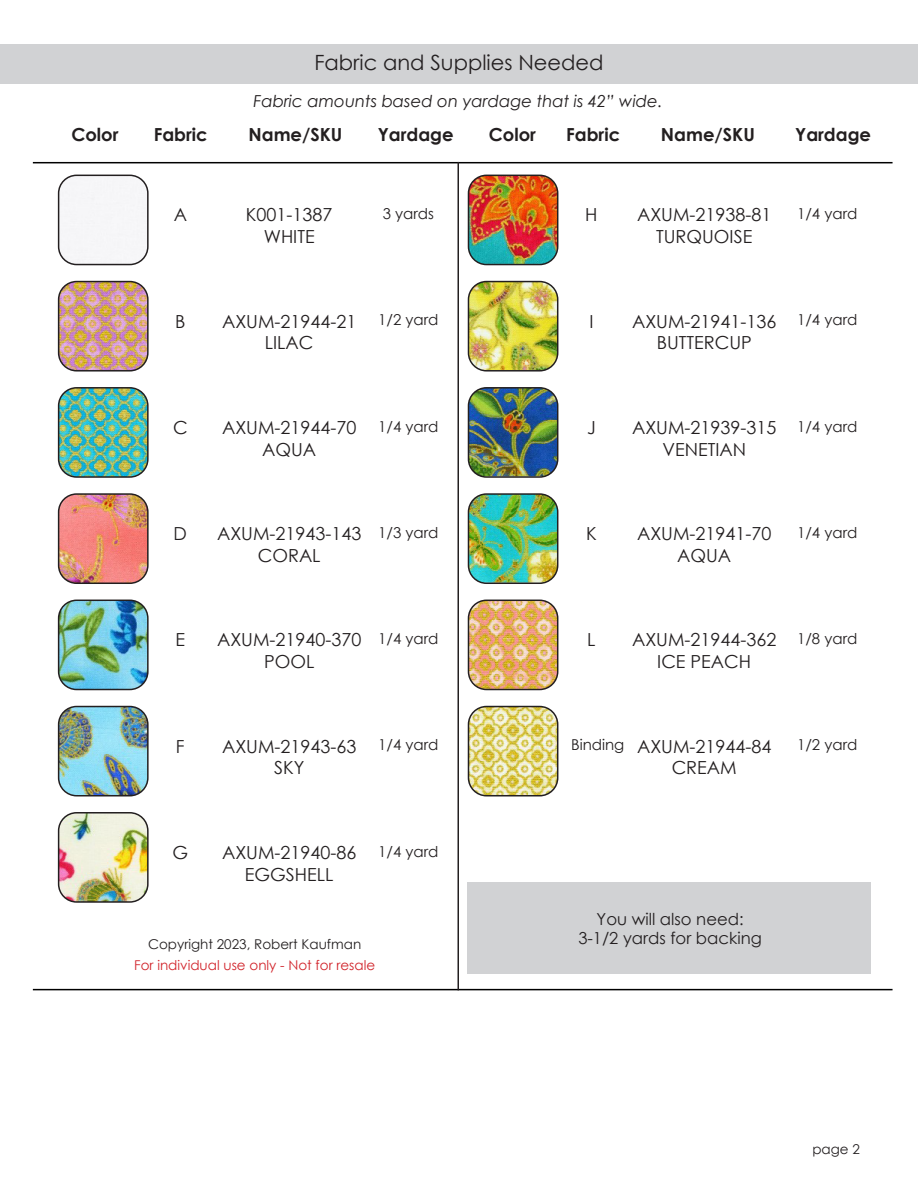
<style>
.page{position:relative;width:918px;height:1188px;background:#fff}
.page>*{position:absolute;margin:0;border:0;box-sizing:border-box;transform-origin:0 0}
.t1{font:21px "Century Gothic";color:#231f20}
.Fabric_SKU_Box{font:18px/21.6px "Century Gothic";color:#231f20;text-align:center}
.t2{font:700 18px "Century Gothic";color:#231f20}
.t3{font:italic 16.5px "Century Gothic";color:#231f20}
.Bonus_Supplies_Box{font:16.5px "Century Gothic";color:#231f20}
.Yardage_Box{font:15px "Century Gothic";color:#231f20}
.Fabric_Copyright_Box{font:13.5px "Century Gothic";color:#d1232a}
.Fabric_Copyright_Box-2{font:13.5px "Century Gothic";color:#231f20}
</style>
<div class="page">
<div style="left:0;top:44px;width:918px;height:40px;background:#d1d2d4"></div>
<img style="left:468px;top:175px;width:90px;height:89px">
<div style="left:468px;top:175px;width:90px;height:90px;border:2px solid #231f20;border-radius:18px"></div>
<img style="left:468px;top:282px;width:90px;height:87px">
<div style="left:468px;top:281px;width:90px;height:91px;border:2px solid #231f20;border-radius:18px"></div>
<img style="left:468px;top:388px;width:90px;height:88px">
<div style="left:468px;top:387px;width:90px;height:91px;border:2px solid #231f20;border-radius:18px"></div>
<img style="left:468px;top:496px;width:90px;height:87px">
<div style="left:468px;top:493px;width:90px;height:91px;border:2px solid #231f20;border-radius:18px"></div>
<img style="left:468px;top:600px;width:90px;height:89px">
<div style="left:468px;top:600px;width:90px;height:90px;border:2px solid #231f20;border-radius:18px"></div>
<img style="left:468px;top:707px;width:90px;height:88px">
<div style="left:468px;top:706px;width:90px;height:90px;border:2px solid #231f20;border-radius:18px"></div>
<hr style="left:33px;top:162px;width:860px;height:1px;background:#000">
<hr style="left:33px;top:989px;width:860px;height:1px;background:#000">
<hr style="left:458px;top:162px;width:1px;height:828px;background:#231f20">
<div style="left:59px;top:175px;width:87px;height:90px;background:#f6f6f8"></div>
<div style="left:58px;top:175px;width:91px;height:90px;border:2px solid #231f20;border-radius:18px"></div>
<img style="left:59px;top:282px;width:87px;height:87px">
<div style="left:58px;top:281px;width:91px;height:91px;border:2px solid #231f20;border-radius:18px"></div>
<img style="left:59px;top:388px;width:87px;height:87px">
<div style="left:58px;top:387px;width:91px;height:91px;border:2px solid #231f20;border-radius:18px"></div>
<img style="left:59px;top:496px;width:87px;height:87px">
<div style="left:58px;top:493px;width:91px;height:91px;border:2px solid #231f20;border-radius:18px"></div>
<img style="left:59px;top:600px;width:87px;height:90px">
<div style="left:58px;top:600px;width:91px;height:90px;border:2px solid #231f20;border-radius:18px"></div>
<img style="left:59px;top:707px;width:87px;height:89px">
<div style="left:58px;top:706px;width:91px;height:90px;border:2px solid #231f20;border-radius:18px"></div>
<img style="left:59px;top:813px;width:87px;height:87px">
<div style="left:58px;top:812px;width:91px;height:91px;border:2px solid #231f20;border-radius:18px"></div>
<div style="left:467px;top:883px;width:404px;height:91px;background:#d1d2d4"></div>
<p class="t1" style="left:314px;top:47px;width:291px">Fabric and Supplies Needed</p>
<p class="t3" style="left:253px;top:90px;width:411px">Fabric amounts based on yardage that is 42” wide.</p>
<p class="t2" style="left:71px;top:121px;width:49px">Color</p>
<p class="t2" style="left:154px;top:121px;width:56px">Fabric</p>
<p class="t2" style="left:248px;top:121px;width:95px">Name/SKU</p>
<p class="t2" style="left:378px;top:121px;width:77px">Yardage</p>
<p class="t2" style="left:489px;top:121px;width:49px">Color</p>
<p class="t2" style="left:566px;top:121px;width:55px">Fabric</p>
<p class="t2" style="left:661px;top:121px;width:95px">Name/SKU</p>
<p class="t2" style="left:795px;top:121px;width:77px">Yardage</p>
<p class="Fabric_SKU_Box" style="left:174px;top:204px;width:15px">A</p>
<p class="Fabric_SKU_Box" style="left:246px;top:204px;width:88px">K001-1387</p>
<p class="Fabric_SKU_Box" style="left:264px;top:225px;width:52px">WHITE</p>
<p class="Yardage_Box" style="left:383px;top:203px;width:53px">3 yards</p>
<p class="Fabric_SKU_Box" style="left:585px;top:204px;width:14px">H</p>
<p class="Fabric_SKU_Box" style="left:637px;top:204px;width:136px">AXUM-21938-81</p>
<p class="Fabric_SKU_Box" style="left:656px;top:225px;width:98px">TURQUOISE</p>
<p class="Yardage_Box" style="left:797px;top:203px;width:62px">1/4 yard</p>
<p class="Fabric_SKU_Box" style="left:175px;top:310px;width:12px">B</p>
<p class="Fabric_SKU_Box" style="left:222px;top:310px;width:136px">AXUM-21944-21</p>
<p class="Fabric_SKU_Box" style="left:265px;top:332px;width:50px">LILAC</p>
<p class="Yardage_Box" style="left:378px;top:310px;width:62px">1/2 yard</p>
<p class="Fabric_SKU_Box" style="left:589px;top:310px;width:6px">I</p>
<p class="Fabric_SKU_Box" style="left:632px;top:310px;width:146px">AXUM-21941-136</p>
<p class="Fabric_SKU_Box" style="left:657px;top:332px;width:97px">BUTTERCUP</p>
<p class="Yardage_Box" style="left:797px;top:310px;width:62px">1/4 yard</p>
<p class="Fabric_SKU_Box" style="left:173px;top:416px;width:16px">C</p>
<p class="Fabric_SKU_Box" style="left:222px;top:416px;width:136px">AXUM-21944-70</p>
<p class="Fabric_SKU_Box" style="left:262px;top:438px;width:56px">AQUA</p>
<p class="Yardage_Box" style="left:378px;top:416px;width:62px">1/4 yard</p>
<p class="Fabric_SKU_Box" style="left:587px;top:416px;width:10px">J</p>
<p class="Fabric_SKU_Box" style="left:632px;top:416px;width:146px">AXUM-21939-315</p>
<p class="Fabric_SKU_Box" style="left:662px;top:438px;width:85px">VENETIAN</p>
<p class="Yardage_Box" style="left:797px;top:416px;width:62px">1/4 yard</p>
<p class="Fabric_SKU_Box" style="left:174px;top:523px;width:15px">D</p>
<p class="Fabric_SKU_Box" style="left:217px;top:523px;width:146px">AXUM-21943-143</p>
<p class="Fabric_SKU_Box" style="left:258px;top:544px;width:64px">CORAL</p>
<p class="Yardage_Box" style="left:378px;top:522px;width:62px">1/3 yard</p>
<p class="Fabric_SKU_Box" style="left:586px;top:523px;width:12px">K</p>
<p class="Fabric_SKU_Box" style="left:637px;top:523px;width:136px">AXUM-21941-70</p>
<p class="Fabric_SKU_Box" style="left:677px;top:544px;width:56px">AQUA</p>
<p class="Yardage_Box" style="left:797px;top:522px;width:62px">1/4 yard</p>
<p class="Fabric_SKU_Box" style="left:176px;top:629px;width:11px">E</p>
<p class="Fabric_SKU_Box" style="left:217px;top:629px;width:146px">AXUM-21940-370</p>
<p class="Fabric_SKU_Box" style="left:264px;top:650px;width:52px">POOL</p>
<p class="Yardage_Box" style="left:378px;top:628px;width:62px">1/4 yard</p>
<p class="Fabric_SKU_Box" style="left:587px;top:629px;width:10px">L</p>
<p class="Fabric_SKU_Box" style="left:632px;top:629px;width:146px">AXUM-21944-362</p>
<p class="Fabric_SKU_Box" style="left:657px;top:650px;width:95px">ICE PEACH</p>
<p class="Yardage_Box" style="left:797px;top:628px;width:62px">1/8 yard</p>
<p class="Fabric_SKU_Box" style="left:176px;top:735px;width:10px">F</p>
<p class="Fabric_SKU_Box" style="left:222px;top:735px;width:136px">AXUM-21943-63</p>
<p class="Fabric_SKU_Box" style="left:274px;top:757px;width:32px">SKY</p>
<p class="Yardage_Box" style="left:378px;top:735px;width:62px">1/4 yard</p>
<p class="Yardage_Box" style="left:571px;top:735px;width:55px">Binding</p>
<p class="Fabric_SKU_Box" style="left:637px;top:735px;width:136px">AXUM-21944-84<br>CREAM</p>
<p class="Yardage_Box" style="left:797px;top:735px;width:62px">1/2 yard</p>
<p class="Fabric_SKU_Box" style="left:172px;top:841px;width:17px">G</p>
<p class="Fabric_SKU_Box" style="left:222px;top:841px;width:136px">AXUM-21940-86</p>
<p class="Fabric_SKU_Box" style="left:245px;top:863px;width:90px">EGGSHELL</p>
<p class="Yardage_Box" style="left:378px;top:841px;width:62px">1/4 yard</p>
<p class="Fabric_Copyright_Box-2" style="left:148px;top:935px;width:215px">Copyright 2023, Robert Kaufman</p>
<p class="Fabric_Copyright_Box" style="left:134px;top:956px;width:243px">For individual use only - Not for resale</p>
<p class="Bonus_Supplies_Box" style="left:597px;top:907px;width:149px">You will also need:</p>
<p class="Bonus_Supplies_Box" style="left:578px;top:927px;width:185px">3-1/2 yards for backing</p>
<p class="Fabric_Copyright_Box-2" style="left:812px;top:1140px;width:49px">page 2</p>
</div>
